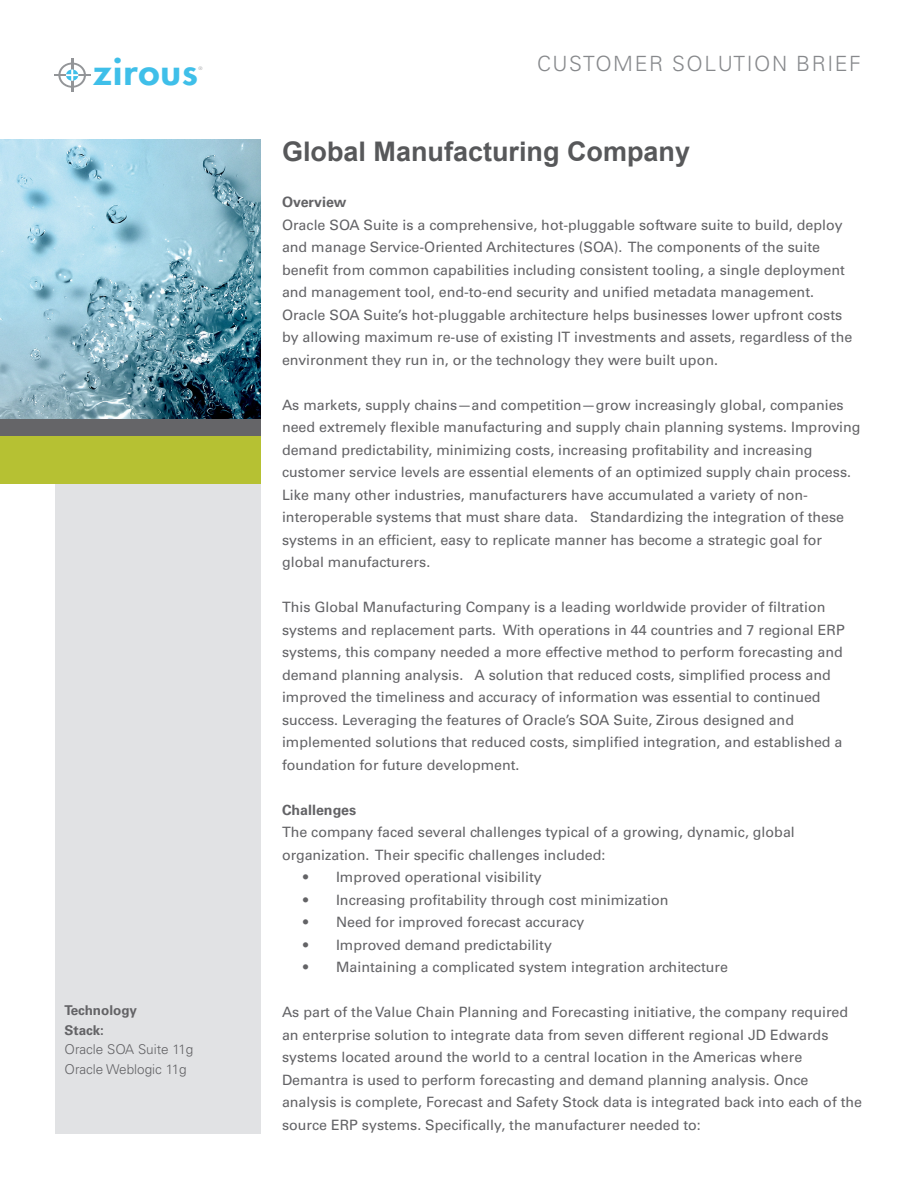
<style>
.page{position:relative;width:918px;height:1188px;background:#fff}
.page>*{position:absolute;margin:0;border:0;box-sizing:border-box;transform-origin:0 0}
.t1{font:800 35.25px "Futura";letter-spacing:.025em;color:#3fbfe9;scale:1.1 1}
.t2{font:700 27px "Arial";color:#57585a}
.t3{font:300 21px "Univers";letter-spacing:.075em;color:#87898c}
.t4{font:14.25px/22.5px "Univers";color:#636366}
.t5{font:700 14.25px "Univers";color:#636366}
.t6{font:300 13.5px "Univers";color:#636366}
.t7{font:700 13.5px "Univers";color:#636366}
.t8{font:300 4.65px "Futura";color:#939598;scale:1.1 1}
</style>
<div class="page">
<div style="left:56px;top:140px;width:205px;height:994px;background:#e1e2e4"></div>
<img style="left:0;top:139px;width:261px;height:280px">
<div style="left:0;top:433px;width:261px;height:51px;background:#b6c133"></div>
<div style="left:0;top:419px;width:261px;height:16px;background:#656568"></div>
<hr style="left:54px;top:74px;width:36px;height:2px;background:#939598">
<hr style="left:71px;top:59px;width:2px;height:33px;background:#939598">
<svg style="left:58px;top:63px;width:28px;height:25px"></svg>
<p class="t1" style="left:93px;top:50px;width:97px">zirous</p>
<p class="t8" style="left:199px;top:66px;width:5px">®</p>
<p class="t7" style="left:64px;top:1002px;width:74px">Technology</p>
<p class="t7" style="left:64px;top:1022px;width:41px">Stack:</p>
<p class="t6" style="left:64px;top:1041px;width:130px">Oracle SOA Suite 11g</p>
<p class="t6" style="left:64px;top:1061px;width:124px">Oracle Weblogic 11g</p>
<p class="t3" style="left:537px;top:51px;width:325px">CUSTOMER SOLUTION BRIEF</p>
<p class="t2" style="left:282px;top:134px;width:410px">Global Manufacturing Company</p>
<p class="t5" style="left:282px;top:194px;width:66px">Overview</p>
<p class="t4" style="left:282px;top:213px;width:572px">Oracle SOA Suite is a comprehensive, hot-pluggable software suite to build, deploy and manage Service-Oriented Architectures (SOA). The components of the suite benefit from common capabilities including consistent tooling, a single deployment and management tool, end-to-end security and unified metadata management.<br>Oracle SOA Suite’s hot-pluggable architecture helps businesses lower upfront costs by allowing maximum re-use of existing IT investments and assets, regardless of the environment they run in, or the technology they were built upon.</p>
<p class="t4" style="left:282px;top:393px;width:580px">As markets, supply chains—and competition—grow increasingly global, companies need extremely flexible manufacturing and supply chain planning systems. Improving demand predictability, minimizing costs, increasing profitability and increasing customer service levels are essential elements of an optimized supply chain process.<br>Like many other industries, manufacturers have accumulated a variety of non&shy;interoperable systems that must share data. Standardizing the integration of these systems in an efficient, easy to replicate manner has become a strategic goal for global manufacturers.</p>
<p class="t4" style="left:282px;top:596px;width:564px">This Global Manufacturing Company is a leading worldwide provider of filtration systems and replacement parts. With operations in 44 countries and 7 regional ERP systems, this company needed a more effective method to perform forecasting and demand planning analysis. A solution that reduced costs, simplified process and improved the timeliness and accuracy of information was essential to continued success. Leveraging the features of Oracle’s SOA Suite, Zirous designed and implemented solutions that reduced costs, simplified integration, and established a foundation for future development.</p>
<p class="t5" style="left:282px;top:801px;width:76px">Challenges</p>
<p class="t4" style="left:282px;top:821px;width:514px">The company faced several challenges typical of a growing, dynamic, global organization. Their specific challenges included:</p>
<p class="t4" style="left:303px;top:866px;width:240px">• Improved operational visibility</p>
<p class="t4" style="left:303px;top:888px;width:367px">• Increasing profitability through cost minimization</p>
<p class="t4" style="left:303px;top:911px;width:283px">• Need for improved forecast accuracy</p>
<p class="t4" style="left:303px;top:933px;width:250px">• Improved demand predictability</p>
<p class="t4" style="left:303px;top:956px;width:427px">• Maintaining a complicated system integration architecture</p>
<p class="t4" style="left:282px;top:1001px;width:582px">As part of the Value Chain Planning and Forecasting initiative, the company required an enterprise solution to integrate data from seven different regional JD Edwards systems located around the world to a central location in the Americas where Demantra is used to perform forecasting and demand planning analysis. Once analysis is complete, Forecast and Safety Stock data is integrated back into each of the source ERP systems. Specifically, the manufacturer needed to:</p>
</div>
